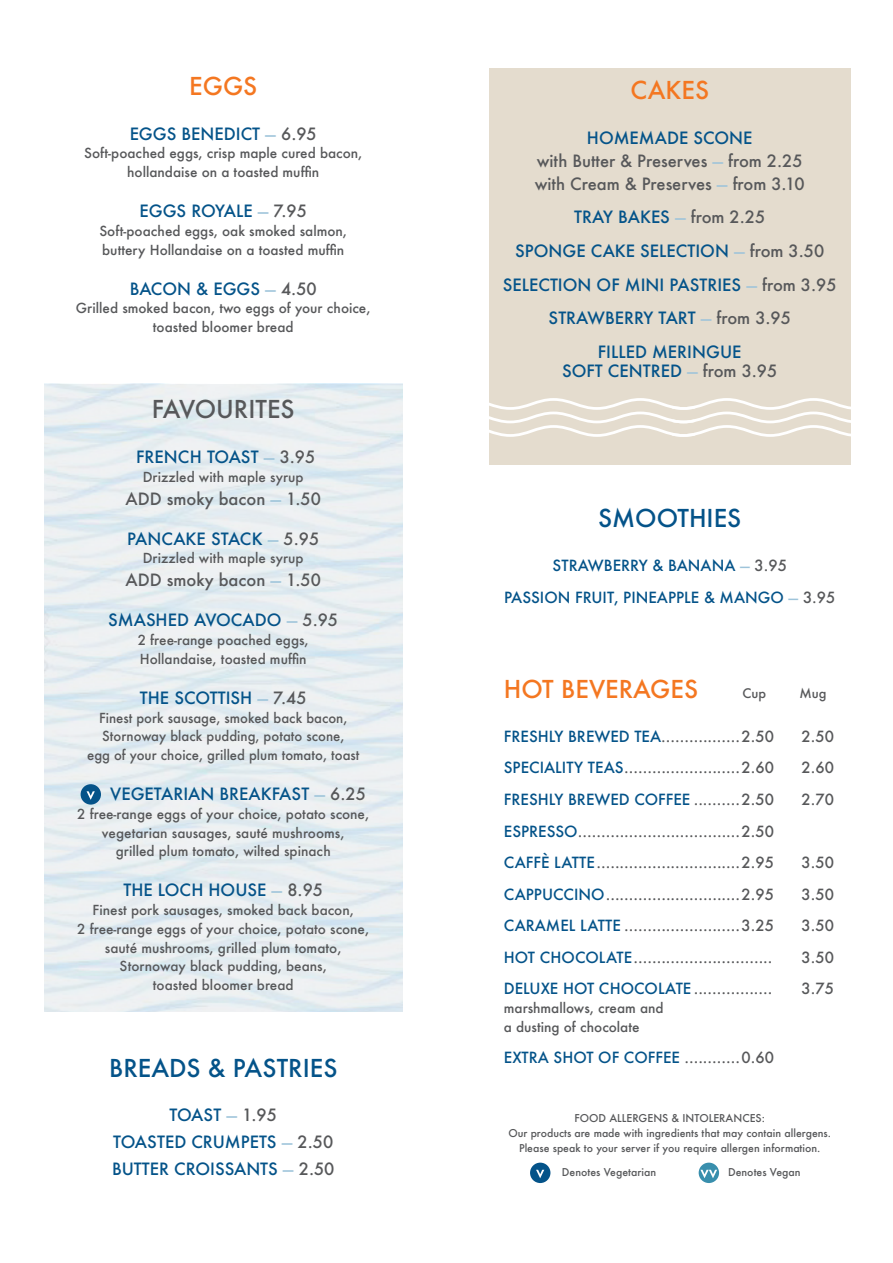
<style>
.page{position:relative;width:893px;height:1263px;background:#fff}
.page>*{position:absolute;margin:0;border:0;box-sizing:border-box;transform-origin:0 0}
.t1{font:500 24px "Futura";color:#045389}
.t2{font:500 24px "Futura";color:#f47721}
.t3{font:500 24px "Futura";color:#57585a}
.t4{font:500 16.5px/18.8px "Futura";color:#045389;text-align:center}
.t5{font:500 16.5px "Futura";letter-spacing:-.005em;color:#57585a}
.t6{font:500 15px "Futura";color:#57585a}
.t7{font:500 15px "Futura";color:#045389}
.t8{font:500 13.5px/18.8px "Futura";color:#57585a;text-align:center}
.t9{font:500 12.9px "Futura";color:#57585a}
.t10{font:500 10.5px "Futura";color:#57585a}
.s1{color:#9ec4da}
.s2{color:#57585a}
.s3{color:#045389}
</style>
<div class="page">
<div style="left:489px;top:68px;width:361px;height:397px;background:#e4dcce"></div>
<svg style="left:489px;top:398px;width:361px;height:39px"></svg>
<img style="left:44px;top:384px;width:358px;height:628px">
<div style="left:81px;top:784px;width:20px;height:21px;background:#045389;border-radius:50%"></div>
<svg style="left:87px;top:791px;width:8px;height:9px"></svg>
<div style="left:530px;top:1162px;width:20px;height:21px;background:#045389;border-radius:50%"></div>
<svg style="left:536px;top:1170px;width:8px;height:8px"></svg>
<div style="left:699px;top:1162px;width:20px;height:21px;background:#398fad;border-radius:50%"></div>
<svg style="left:700px;top:1170px;width:17px;height:8px"></svg>
<p class="t2" style="left:189px;top:70px;width:69px">EGGS</p>
<p class="t4" style="left:130px;top:124px;width:189px">EGGS BENEDICT <span class="s1">—</span> <span class="s2">6.95</span></p>
<p class="t8" style="left:84px;top:144px;width:280px">Soft-poached eggs, crisp maple cured bacon, hollandaise on a toasted muffin</p>
<p class="t4" style="left:140px;top:201px;width:169px">EGGS ROYALE <span class="s1">—</span> <span class="s2">7.95</span></p>
<p class="t8" style="left:99px;top:221px;width:249px;text-align:left">Soft-poached eggs, oak smoked salmon, buttery Hollandaise on a toasted muffin</p>
<p class="t4" style="left:130px;top:279px;width:188px">BACON &amp; EGGS <span class="s1">—</span> <span class="s2">4.50</span></p>
<p class="t8" style="left:76px;top:299px;width:296px">Grilled smoked bacon, two eggs of your choice, toasted bloomer bread</p>
<p class="t3" style="left:152px;top:393px;width:144px">FAVOURITES</p>
<p class="t4" style="left:136px;top:447px;width:181px">FRENCH TOAST <span class="s1">—</span> <span class="s2">3.95</span></p>
<p class="t8" style="left:143px;top:467px;width:162px">Drizzled with maple syrup</p>
<p class="t5" style="left:126px;top:487px;width:197px">ADD smoky bacon <span class="s1">—</span> 1.50</p>
<p class="t4" style="left:127px;top:529px;width:193px">PANCAKE STACK <span class="s1">—</span> <span class="s2">5.95</span></p>
<p class="t8" style="left:143px;top:549px;width:162px">Drizzled with maple syrup</p>
<p class="t5" style="left:126px;top:569px;width:197px">ADD smoky bacon <span class="s1">—</span> 1.50</p>
<p class="t4" style="left:108px;top:611px;width:231px">SMASHED AVOCADO <span class="s1">—</span> <span class="s2">5.95</span></p>
<p class="t8" style="left:138px;top:630px;width:173px;text-align:left">2 free-range poached eggs,<br>Hollandaise, toasted muffin</p>
<p class="t4" style="left:140px;top:688px;width:168px">THE SCOTTISH <span class="s1">—</span> <span class="s2">7.45</span></p>
<p class="t8" style="left:87px;top:708px;width:274px">Finest pork sausage, smoked back bacon,<br>Stornoway black pudding, potato scone,<br>egg of your choice, grilled plum tomato, toast</p>
<p class="t4" style="left:110px;top:784px;width:257px">VEGETARIAN BREAKFAST <span class="s1">—</span> <span class="s2">6.25</span></p>
<p class="t8" style="left:77px;top:804px;width:294px">2 free-range eggs of your choice, potato scone, vegetarian sausages, sauté mushrooms,<br>grilled plum tomato, wilted spinach</p>
<p class="t4" style="left:123px;top:881px;width:201px">THE LOCH HOUSE <span class="s1">—</span> <span class="s2">8.95</span></p>
<p class="t8" style="left:77px;top:900px;width:294px">Finest pork sausages, smoked back bacon,<br>2 free-range eggs of your choice, potato scone, sauté mushrooms, grilled plum tomato, Stornoway black pudding, beans,<br>toasted bloomer bread</p>
<p class="t1" style="left:109px;top:1051px;width:230px">BREADS &amp; PASTRIES</p>
<p class="t4" style="left:170px;top:1105px;width:109px">TOAST <span class="s1">—</span> <span class="s2">1.95</span></p>
<p class="t4" style="left:113px;top:1132px;width:221px">TOASTED CRUMPETS <span class="s1">—</span> <span class="s2">2.50</span></p>
<p class="t4" style="left:112px;top:1159px;width:224px">BUTTER CROISSANTS <span class="s1">—</span> <span class="s2">2.50</span></p>
<p class="t2" style="left:630px;top:74px;width:80px">CAKES</p>
<p class="t4" style="left:587px;top:128px;width:167px">HOMEMADE SCONE</p>
<p class="t5" style="left:537px;top:149px;width:267px">with Butter &amp; Preserves <span class="s1">—</span> from 2.25</p>
<p class="t5" style="left:535px;top:172px;width:271px">with Cream &amp; Preserves <span class="s1">—</span> from 3.10</p>
<p class="t4" style="left:574px;top:208px;width:193px">TRAY BAKES <span class="s1">—</span> <span class="s2">from 2.25</span></p>
<p class="t4" style="left:515px;top:241px;width:311px">SPONGE CAKE SELECTION <span class="s1">—</span> <span class="s2">from 3.50</span></p>
<p class="t4" style="left:503px;top:275px;width:335px">SELECTION OF MINI PASTRIES <span class="s1">—</span> <span class="s2">from 3.95</span></p>
<p class="t4" style="left:548px;top:308px;width:244px">STRAWBERRY TART <span class="s1">—</span> <span class="s2">from 3.95</span></p>
<p class="t4" style="left:562px;top:342px;width:217px">FILLED MERINGUE<br>SOFT CENTRED <span class="s1">—</span> <span class="s2">from 3.95</span></p>
<p class="t1" style="left:598px;top:502px;width:145px">SMOOTHIES</p>
<p class="t7" style="left:552px;top:555px;width:236px">STRAWBERRY &amp; BANANA <span class="s1">—</span> <span class="s2">3.95</span></p>
<p class="t7" style="left:504px;top:587px;width:333px">PASSION FRUIT, PINEAPPLE &amp; MANGO <span class="s1">—</span> <span class="s2">3.95</span></p>
<p class="t2" style="left:504px;top:672px;width:196px">HOT BEVERAGES</p>
<p class="t9" style="left:742px;top:684px;width:25px">Cup</p>
<p class="t9" style="left:799px;top:684px;width:29px">Mug</p>
<p class="t6" style="left:504px;top:726px;width:271px"><span class="s3">FRESHLY BREWED TEA</span>.................2.50</p>
<p class="t6" style="left:801px;top:726px;width:34px">2.50</p>
<p class="t6" style="left:504px;top:758px;width:271px"><span class="s3">SPECIALITY TEAS</span>.........................2.60</p>
<p class="t6" style="left:801px;top:758px;width:34px">2.60</p>
<p class="t7" style="left:504px;top:789px;width:271px">FRESHLY BREWED COFFEE <span class="s2">..........2.50</span></p>
<p class="t6" style="left:801px;top:789px;width:34px">2.70</p>
<p class="t6" style="left:504px;top:821px;width:271px"><span class="s3">ESPRESSO</span>...................................2.50</p>
<p class="t6" style="left:504px;top:852px;width:271px"><span class="s3">CAFFÈ LATTE</span>...............................2.95</p>
<p class="t6" style="left:801px;top:852px;width:34px">3.50</p>
<p class="t6" style="left:504px;top:884px;width:271px"><span class="s3">CAPPUCCINO</span>.............................2.95</p>
<p class="t6" style="left:801px;top:884px;width:34px">3.50</p>
<p class="t6" style="left:504px;top:915px;width:271px"><span class="s3">CARAMEL LATTE</span> .........................3.25</p>
<p class="t6" style="left:801px;top:915px;width:34px">3.50</p>
<p class="t6" style="left:504px;top:947px;width:270px"><span class="s3">HOT CHOCOLATE</span>..............................</p>
<p class="t6" style="left:801px;top:947px;width:34px">3.50</p>
<p class="t7" style="left:504px;top:978px;width:270px">DELUXE HOT CHOCOLATE <span class="s2">.................</span></p>
<p class="t6" style="left:801px;top:978px;width:34px">3.75</p>
<p class="t8" style="left:504px;top:998px;width:161px;text-align:left">marshmallows, cream and a dusting of chocolate</p>
<p class="t7" style="left:504px;top:1047px;width:271px">EXTRA SHOT OF COFFEE <span class="s2">............0.60</span></p>
<p class="t10" style="left:574px;top:1111px;width:192px">FOOD ALLERGENS &amp; INTOLERANCES:</p>
<p class="t10" style="left:508px;top:1126px;width:324px">Our products are made with ingredients that may contain allergens.</p>
<p class="t10" style="left:519px;top:1141px;width:303px">Please speak to your server if you require allergen information.</p>
<p class="t10" style="left:562px;top:1165px;width:96px">Denotes Vegetarian</p>
<p class="t10" style="left:728px;top:1165px;width:74px">Denotes Vegan</p>
</div>
